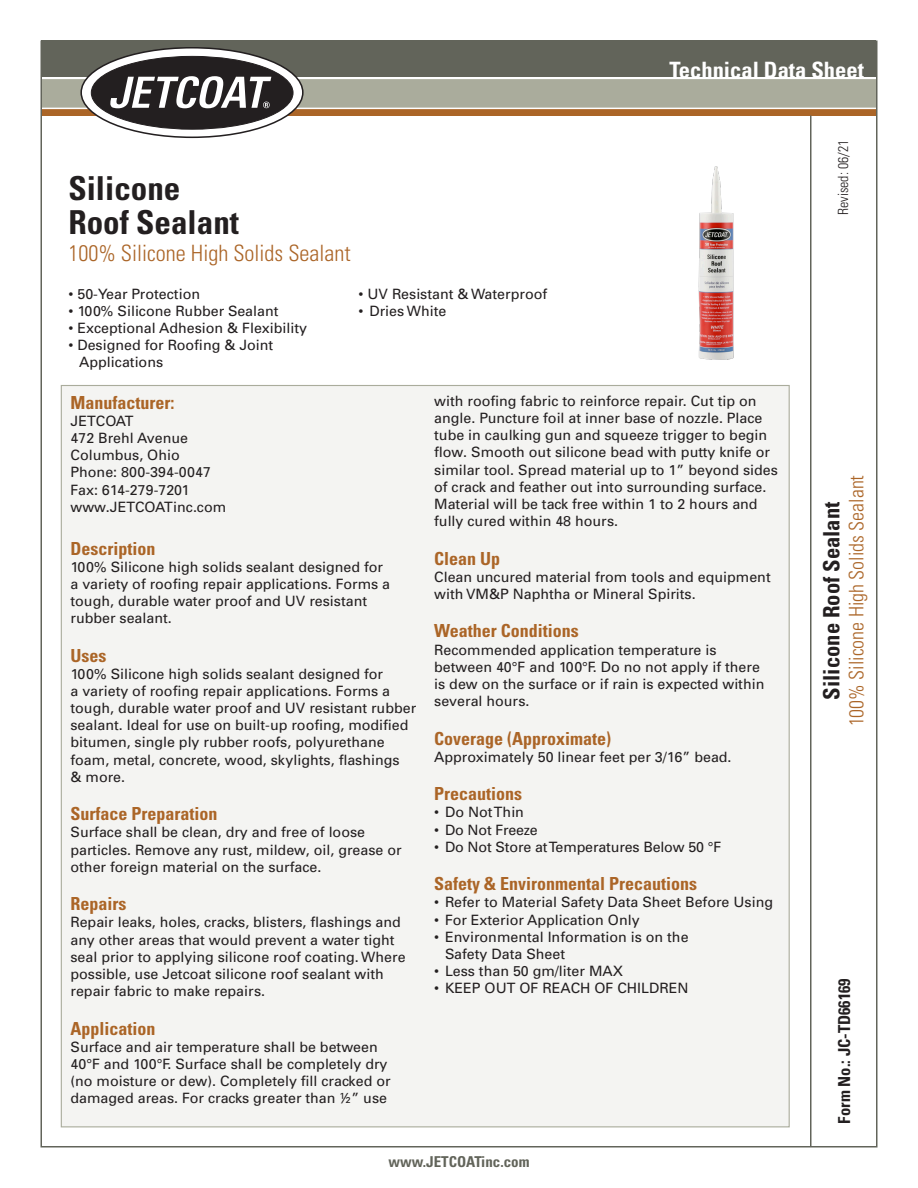
<style>
.page{position:relative;width:918px;height:1188px;background:#fff}
.page>*{position:absolute;margin:0;border:0;box-sizing:border-box;transform-origin:0 0}
.Product_Name_Main_1{font:700 condensed 33px/34.5px "Univers";color:#231f20}
.Product_Large_Descri{font:300 condensed 22.5px "Univers";color:#ab6527}
.Product_Name_Small_S{font:700 condensed 22.5px "Univers";color:#231f20}
.t1{font:700 condensed 22.5px "Univers";color:#fff}
.Product_description{font:300 condensed 20.1px "Univers";color:#ab6527}
.Small_Head{font:700 condensed 18px "Univers";color:#ab6527}
.Form{font:700 condensed 16.5px "Univers";color:#231f20}
.t2{font:700 condensed 15px "Univers";color:#62645a}
.Body{font:14.25px/17.1px "Univers";color:#231f20}
.Revised_Date_Text{font:300 condensed 14.1px "Univers";color:#231f20}
</style>
<div class="page">
<div style="left:42px;top:40px;width:834px;height:37px;background:#62645a"></div>
<div style="left:42px;top:109px;width:834px;height:7px;background:#ab6527"></div>
<svg style="left:81px;top:48px;width:222px;height:89px;fill:#fff"></svg>
<div style="left:91px;top:56px;width:202px;height:73px;background:#231f20;border-radius:50%"></div>
<svg style="left:43px;top:76px;width:832px;height:34px"></svg>
<hr style="left:810px;top:115px;width:2px;height:1031px;background:#62645a">
<img style="left:698px;top:166px;width:36px;height:194px">
<div style="left:61px;top:386px;width:728px;height:741px;background:#f4f4f2"></div>
<p class="Product_Name_Main_1" style="left:68px;top:171px;width:172px">Silicone<br>Roof Sealant</p>
<p class="Product_Large_Descri" style="left:68px;top:240px;width:284px">100% Silicone High Solids Sealant</p>
<p class="Body" style="left:68px;top:285px;width:133px">• 50-Year Protection</p>
<p class="Body" style="left:68px;top:302px;width:212px">• 100% Silicone Rubber Sealant</p>
<p class="Body" style="left:68px;top:319px;width:240px">• Exceptional Adhesion &amp; Flexibility</p>
<p class="Body" style="left:79px;top:336px;width:195px;text-indent:-11px">• Designed for Roofing &amp; Joint<br>Applications</p>
<p class="Body" style="left:359px;top:285px;width:190px">• UV Resistant &amp; Waterproof</p>
<p class="Body" style="left:359px;top:302px;width:89px">• Dries White</p>
<h2 class="t1" style="left:669px;top:56px;width:196px">Technical Data Sheet</h2>
<p class="Revised_Date_Text" style="left:835px;top:215px;width:77px;rotate:-90deg">Revised: 06/21</p>
<p class="Small_Head" style="left:71px;top:392px;width:105px">Manufacturer:</p>
<p class="Body" style="left:71px;top:412px;width:65px">JETCOAT</p>
<p class="Body" style="left:71px;top:429px;width:119px">472 Brehl Avenue<br>Columbus, Ohio</p>
<p class="Body" style="left:71px;top:464px;width:157px">Phone: 800-394-0047<br>Fax: 614-279-7201 www.JETCOATinc.com</p>
<p class="Small_Head" style="left:71px;top:537px;width:86px">Description</p>
<p class="Body" style="left:71px;top:558px;width:321px">100% Silicone high solids sealant designed for a variety of roofing repair applications. Forms a tough, durable water proof and UV resistant rubber sealant.</p>
<p class="Small_Head" style="left:71px;top:644px;width:37px">Uses</p>
<p class="Body" style="left:71px;top:665px;width:347px">100% Silicone high solids sealant designed for<br>a variety of roofing repair applications. Forms a tough, durable water proof and UV resistant rubber sealant. Ideal for use on built-up roofing, modified bitumen, single ply rubber roofs, polyurethane foam, metal, concrete, wood, skylights, flashings<br>&amp; more.</p>
<p class="Small_Head" style="left:71px;top:803px;width:149px">Surface Preparation</p>
<p class="Body" style="left:71px;top:824px;width:333px">Surface shall be clean, dry and free of loose particles. Remove any rust, mildew, oil, grease or other foreign material on the surface.</p>
<p class="Small_Head" style="left:71px;top:893px;width:57px">Repairs</p>
<p class="Body" style="left:71px;top:914px;width:337px">Repair leaks, holes, cracks, blisters, flashings and any other areas that would prevent a water tight seal prior to applying silicone roof coating. Where possible, use Jetcoat silicone roof sealant with repair fabric to make repairs.</p>
<p class="Small_Head" style="left:71px;top:1017px;width:87px">Application</p>
<p class="Body" style="left:71px;top:1038px;width:322px">Surface and air temperature shall be between 40°F and 100°F. Surface shall be completely dry (no moisture or dew). Completely fill cracked or damaged areas. For cracks greater than ½” use</p>
<p class="Body" style="left:434px;top:392px;width:345px">with roofing fabric to reinforce repair. Cut tip on angle. Puncture foil at inner base of nozzle. Place tube in caulking gun and squeeze trigger to begin flow. Smooth out silicone bead with putty knife or similar tool. Spread material up to 1” beyond sides of crack and feather out into surrounding surface.<br>Material will be tack free within 1 to 2 hours and fully cured within 48 hours.</p>
<p class="Small_Head" style="left:434px;top:547px;width:68px">Clean Up</p>
<p class="Body" style="left:434px;top:568px;width:338px">Clean uncured material from tools and equipment with VM&amp;P Naphtha or Mineral Spirits.</p>
<p class="Small_Head" style="left:434px;top:620px;width:146px">Weather Conditions</p>
<p class="Body" style="left:434px;top:641px;width:332px">Recommended application temperature is between 40°F and 100°F. Do no not apply if there is dew on the surface or if rain is expected within several hours.</p>
<p class="Small_Head" style="left:434px;top:727px;width:178px">Coverage (Approximate)</p>
<p class="Body" style="left:434px;top:748px;width:299px">Approximately 50 linear feet per 3/16” bead.</p>
<p class="Small_Head" style="left:434px;top:783px;width:90px">Precautions</p>
<p class="Body" style="left:434px;top:804px;width:91px">• Do Not Thin</p>
<p class="Body" style="left:434px;top:821px;width:105px">• Do Not Freeze</p>
<p class="Body" style="left:434px;top:838px;width:289px">• Do Not Store at Temperatures Below 50 °F</p>
<p class="Small_Head" style="left:434px;top:873px;width:264px">Safety &amp; Environmental Precautions</p>
<p class="Body" style="left:434px;top:894px;width:340px">• Refer to Material Safety Data Sheet Before Using</p>
<p class="Body" style="left:434px;top:911px;width:207px">• For Exterior Application Only</p>
<p class="Body" style="left:445px;top:928px;width:245px;text-indent:-11px">• Environmental Information is on the<br>Safety Data Sheet</p>
<p class="Body" style="left:434px;top:962px;width:190px">• Less than 50 gm/liter MAX</p>
<p class="Body" style="left:434px;top:979px;width:256px">• KEEP OUT OF REACH OF CHILDREN</p>
<p class="t2" style="left:388px;top:1152px;width:143px">www.JETCOATinc.com</p>
<p class="Product_Name_Small_S" style="left:818px;top:700px;width:199px;rotate:-90deg">Silicone Roof Sealant</p>
<p class="Product_description" style="left:844px;top:726px;width:253px;rotate:-90deg">100% Silicone High Solids Sealant</p>
<p class="Form" style="left:834px;top:1124px;width:147px;rotate:-90deg">Form No.: JC-TD66169</p>
</div>
